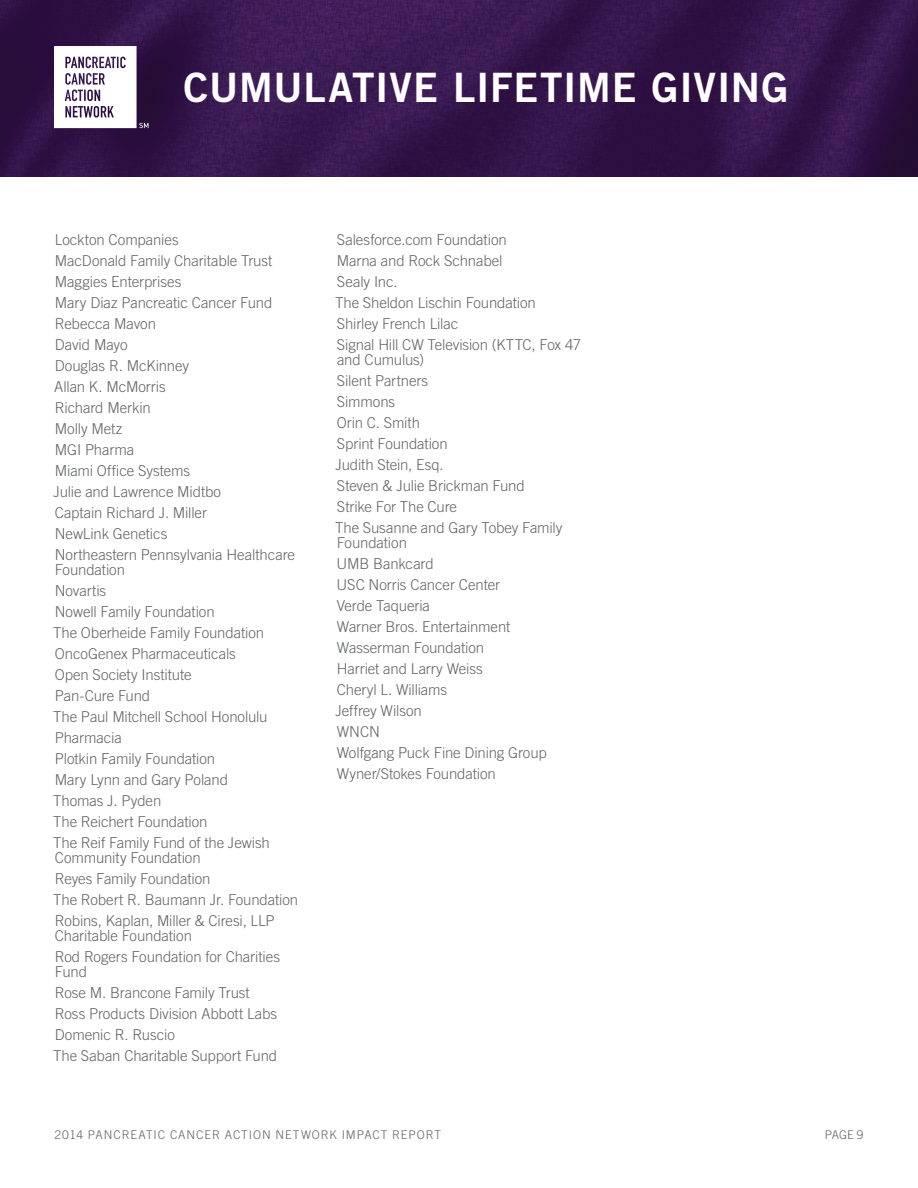
<style>
.page{position:relative;width:918px;height:1188px;background:#fff}
.page>*{position:absolute;margin:0;border:0;box-sizing:border-box;transform-origin:0 0}
.t1{font:40.5px "Trade Gothic LT Std Bd 2";letter-spacing:.02em;color:#fff}
.t2{font:300 15px/21px "Trade Gothic LT Std";letter-spacing:-.005em;color:#616466}
.t3{font:300 12px "Trade Gothic LT Std";letter-spacing:.075em;color:#616466}
</style>
<div class="page">
<img style="left:0;top:0;width:918px;height:177px">
<svg style="left:54px;top:46px;width:94px;height:82px"></svg>
<h1 class="t1" style="left:184px;top:62px;width:606px">CUMULATIVE LIFETIME GIVING</h1>
<p class="t2" style="left:53px;top:229px;width:243px">Lockton Companies<br>MacDonald Family Charitable Trust<br>Maggies Enterprises<br>Mary Diaz Pancreatic Cancer Fund<br>Rebecca Mavon<br>David Mayo<br>Douglas R. McKinney<br>Allan K. McMorris<br>Richard Merkin<br>Molly Metz<br>MGI Pharma<br>Miami Office Systems<br>Julie and Lawrence Midtbo<br>Captain Richard J. Miller<br>NewLink Genetics<br>Northeastern Pennsylvania Healthcare</p>
<p class="t2" style="left:53px;top:559px;width:218px">Foundation<br>Novartis<br>Nowell Family Foundation<br>The Oberheide Family Foundation<br>OncoGenex Pharmaceuticals<br>Open Society Institute<br>Pan-Cure Fund<br>The Paul Mitchell School Honolulu<br>Pharmacia<br>Plotkin Family Foundation<br>Mary Lynn and Gary Poland<br>Thomas J. Pyden<br>The Reichert Foundation<br>The Reif Family Fund of the Jewish</p>
<p class="t2" style="left:53px;top:847px;width:247px">Community Foundation<br>Reyes Family Foundation<br>The Robert R. Baumann Jr. Foundation<br>Robins, Kaplan, Miller &amp; Ciresi, LLP</p>
<p class="t2" style="left:55px;top:925px;width:227px">Charitable Foundation<br>Rod Rogers Foundation for Charities</p>
<p class="t2" style="left:53px;top:961px;width:226px">Fund<br>Rose M. Brancone Family Trust<br>Ross Products Division Abbott Labs<br>Domenic R. Ruscio<br>The Saban Charitable Support Fund</p>
<p class="t2" style="left:335px;top:229px;width:247px">Salesforce.com Foundation<br>Marna and Rock Schnabel<br>Sealy Inc.<br>The Sheldon Lischin Foundation<br>Shirley French Lilac<br>Signal Hill CW Television (KTTC, Fox 47</p>
<p class="t2" style="left:335px;top:349px;width:229px">and Cumulus)<br>Silent Partners<br>Simmons<br>Orin C. Smith<br>Sprint Foundation<br>Judith Stein, Esq.<br>Steven &amp; Julie Brickman Fund<br>Strike For The Cure<br>The Susanne and Gary Tobey Family</p>
<p class="t2" style="left:335px;top:532px;width:213px">Foundation<br>UMB Bankcard<br>USC Norris Cancer Center<br>Verde Taqueria<br>Warner Bros. Entertainment<br>Wasserman Foundation<br>Harriet and Larry Weiss<br>Cheryl L. Williams<br>Jeffrey Wilson<br>WNCN<br>Wolfgang Puck Fine Dining Group<br>Wyner/Stokes Foundation</p>
<p class="t3" style="left:54px;top:1128px;width:388px">2014 PANCREATIC CANCER ACTION NETWORK IMPACT REPORT</p>
<p class="t3" style="left:825px;top:1128px;width:40px">PAGE 9</p>
</div>
